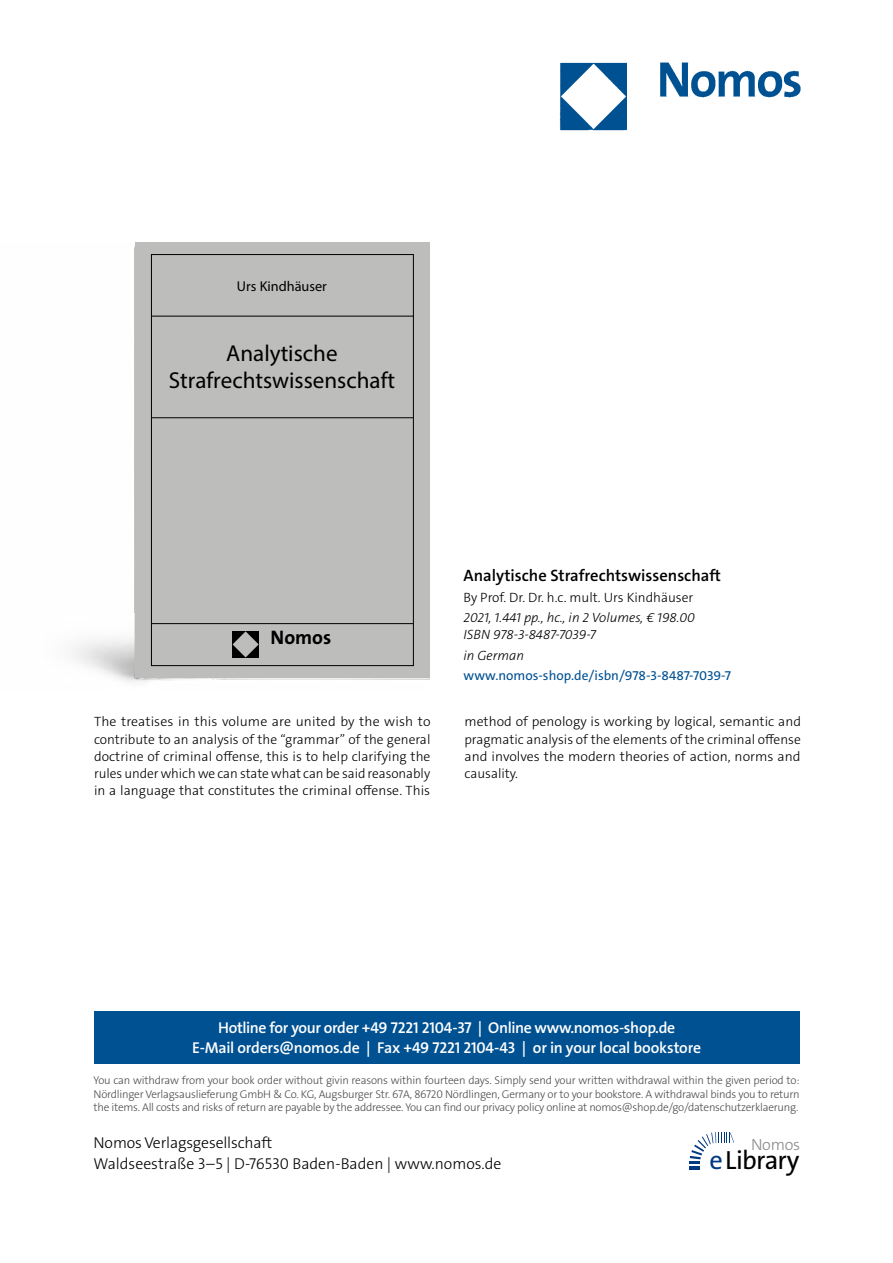
<style>
.page{position:relative;width:893px;height:1263px;background:#fff}
.page>*{position:absolute;margin:0;border:0;box-sizing:border-box;transform-origin:0 0}
.t1{font:26.4px "The Sans Os F";letter-spacing:-.03em;color:#000}
.t2{font:23.1px/26.4px "Myriad Pro";color:#000;text-align:center}
.t3{font:700 19.65px "The Sans Os F";color:#000}
.t4{font:600 16.5px "The Sans C5";color:#000}
.t5{font:300 16.2px "The Sans Os F";letter-spacing:-.02em;color:#87888a}
.t6{font:600 15.75px/21px "The Sans Os F";letter-spacing:-.02em;color:#fff;text-align:center}
.t7{font:300 15.75px/21px "The Sans Os F";color:#000}
.t8{font:14.25px "Myriad Pro";color:#000}
.t9{font:300 13.5px/17.2px "The Sans C5";color:#000;text-align:justify}
.t10{font:italic 300 13.5px/16.5px "The Sans C5";color:#000}
.t11{font:13.5px "The Sans C5";color:#005192}
.t12{font:300 11.25px/13.5px "The Sans Os F";letter-spacing:-.02em;color:#4b4b4d;text-align:justify}
.s1{color:#003882}
</style>
<div class="page">
<div style="left:94px;top:1011px;width:705px;height:52px;background:#005192"></div>
<hr style="left:689px;top:1166px;width:11px;height:4px;background:#003882">
<svg style="left:689px;top:1132px;width:45px;height:32px"></svg>
<img style="left:559px;top:62px;width:242px;height:69px">
<img style="left:72px;top:246px;width:357px;height:437px">
<div style="left:135px;top:242px;width:295px;height:435px;background:#bdbdbc"></div>
<div style="left:151px;top:254px;width:263px;height:412px;border:1px solid #000"></div>
<hr style="left:151px;top:316px;width:263px;height:1px;background:#000">
<hr style="left:151px;top:417px;width:263px;height:1px;background:#000">
<hr style="left:151px;top:623px;width:263px;height:1px;background:#000">
<div style="left:232px;top:631px;width:27px;height:27px;background:#000"></div>
<svg style="left:233px;top:631px;width:26px;height:26px"></svg>
<p class="t8" style="left:237px;top:277px;width:91px">Urs Kindhäuser</p>
<h2 class="t2" style="left:169px;top:340px;width:228px">Analytische<br>Strafrechtswissenschaft</h2>
<h3 class="t3" style="left:271px;top:625px;width:62px">Nomos</h3>
<p class="t4" style="left:463px;top:565px;width:259px">Analytische Strafrechtswissenschaft</p>
<p class="t9" style="left:463px;top:588px;width:231px">By Prof. Dr. Dr. h.c. mult. Urs Kindhäuser</p>
<p class="t10" style="left:463px;top:610px;width:233px">2021, 1.441 pp., hc., in 2 Volumes, € 198.00<br>ISBN 978-3-8487-7039-7</p>
<p class="t10" style="left:463px;top:647px;width:62px">in German</p>
<p class="t11" style="left:463px;top:667px;width:269px">www.nomos-shop.de/isbn/978-3-8487-7039-7</p>
<p class="t9" style="left:94px;top:713px;width:338px">The treatises in this volume are united by the wish to contribute to an analysis of the “grammar” of the general doctrine of criminal offense, this is to help clarifying the rules under which we can state what can be said reasonably in a language that constitutes the criminal offense. This</p>
<p class="t9" style="left:464px;top:713px;width:338px">method of penology is working by logical, semantic and pragmatic analysis of the elements of the criminal offense and involves the modern theories of action, norms and causality.</p>
<p class="t6" style="left:192px;top:1017px;width:510px">Hotline for your order +49 7221 2104-37 | Online www.nomos-shop.de<br>E-Mail orders@nomos.de | Fax +49 7221 2104-43 | or in your local bookstore</p>
<p class="t12" style="left:94px;top:1074px;width:708px">You can withdraw from your book order without givin reasons within fourteen days. Simply send your written withdrawal within the given period to:<br>Nördlinger Verlagsauslieferung GmbH &amp; Co. KG, Augsburger Str. 67A, 86720 Nördlingen, Germany or to your bookstore. A withdrawal binds you to return the items. All costs and risks of return are payable by the addressee. You can find our privacy policy online at nomos@shop.de/go/datenschutzerklaerung.</p>
<p class="t7" style="left:94px;top:1133px;width:409px">Nomos Verlagsgesellschaft<br>Waldseestraße 3–5 | D-76530 Baden-Baden | www.nomos.de</p>
<p class="t5" style="left:751px;top:1134px;width:51px">Nomos</p>
<h1 class="t1" style="left:709px;top:1150px;width:91px"><span class="s1">e</span>Library</h1>
</div>
